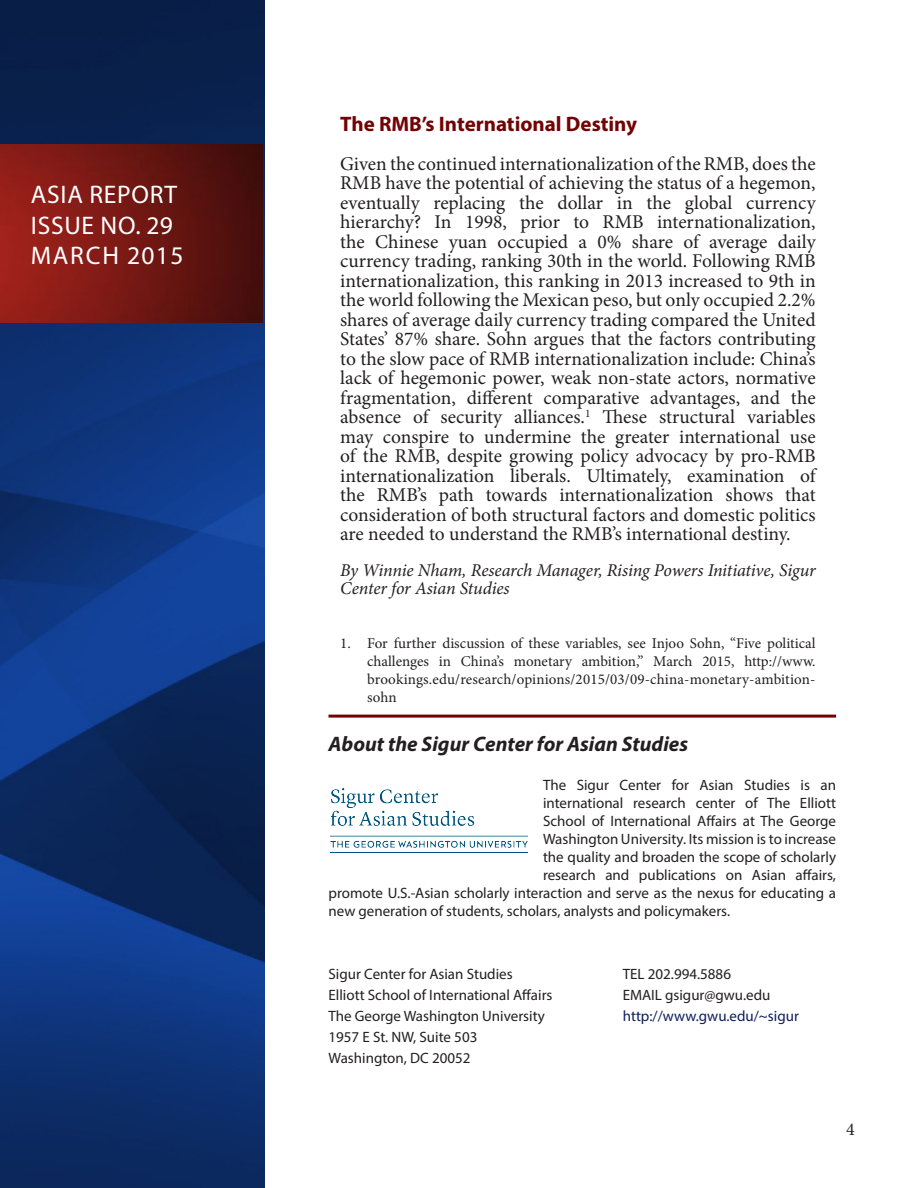
<style>
.page{position:relative;width:918px;height:1188px;background:#fff}
.page>*{position:absolute;margin:0;border:0;box-sizing:border-box;transform-origin:0 0}
.t1{font:25.5px "Myriad Pro";letter-spacing:.03em;color:#fff}
.t2{font:25.5px "Myriad Pro";letter-spacing:.06em;color:#fff}
.t3{font:italic 700 21px "Myriad Pro";color:#231f20}
.t4{font:700 21px "Myriad Pro";color:#720304}
.t5{font:19.5px/19.5px "Minion Pro";color:#231f20;text-align:justify}
.t6{font:italic 18px/18px "Minion Pro";letter-spacing:-.01em;color:#231f20}
.t7{font:18px "Minion Pro";color:#231f20}
.t8{font:15px "Myriad Pro";color:#231f20}
.t9{font:15px/18px "Minion Pro";letter-spacing:.01em;color:#231f20;text-align:justify}
.t10{font:15px "Myriad Pro";color:#0d1e5c}
</style>
<div class="page">
<img style="left:0;top:0;width:265px;height:1188px">
<img style="left:0;top:144px;width:263px;height:178px">
<hr style="left:328px;top:715px;width:508px;height:3px;background:#720304">
<img style="left:330px;top:788px;width:198px;height:65px">
<p class="t1" style="left:31px;top:179px;width:148px">ASIA REPORT</p>
<p class="t1" style="left:31px;top:210px;width:144px">ISSUE NO. 29</p>
<p class="t2" style="left:31px;top:240px;width:154px">MARCH 2015</p>
<p class="t4" style="left:340px;top:110px;width:298px">The RMB’s International Destiny</p>
<p class="t5" style="left:340px;top:154px;width:477px">Given the continued internationalization of the RMB, does the RMB have the potential of achieving the status of a hegemon, eventually replacing the dollar in the global currency hierarchy? In 1998, prior to RMB internationalization, the Chinese yuan occupied a 0% share of average daily currency trading, ranking 30th in the world. Following RMB internationalization, this ranking in 2013 increased to 9th in the world following the Mexican peso, but only occupied 2.2% shares of average daily currency trading compared the United States’ 87% share. Sohn argues that the factors contributing to the slow pace of RMB internationalization include: China’s lack of hegemonic power, weak non-state actors, normative fragmentation, different comparative advantages, and the absence of security alliances.<sup>1</sup> These structural variables may conspire to undermine the greater international use of the RMB, despite growing policy advocacy by pro-RMB internationalization liberals. Ultimately, examination of the RMB’s path towards internationalization shows that consideration of both structural factors and domestic politics are needed to understand the RMB’s international destiny.</p>
<p class="t6" style="left:340px;top:562px;width:477px">By Winnie Nham, Research Manager, Rising Powers Initiative, Sigur<br>Center for Asian Studies</p>
<p class="t9" style="left:367px;top:635px;width:450px;text-indent:-27px">1. For further discussion of these variables, see Injoo Sohn, “Five political challenges in China’s monetary ambition,” March 2015, http://www. brookings.edu/research/opinions/2015/03/09-china-monetary-ambition&shy;sohn</p>
<p class="t3" style="left:328px;top:730px;width:361px">About the Sigur Center for Asian Studies</p>
<p class="t8" style="left:543px;top:775px;width:295px">The Sigur Center for Asian Studies is an</p>
<p class="t8" style="left:543px;top:793px;width:295px">international research center of The Elliott</p>
<p class="t8" style="left:543px;top:811px;width:295px">School of International Affairs at The George</p>
<p class="t8" style="left:543px;top:829px;width:295px">Washington University. Its mission is to increase</p>
<p class="t8" style="left:543px;top:847px;width:295px">the quality and broaden the scope of scholarly</p>
<p class="t8" style="left:543px;top:865px;width:295px">research and publications on Asian affairs,</p>
<p class="t8" style="left:328px;top:883px;width:509px">promote U.S.-Asian scholarly interaction and serve as the nexus for educating a</p>
<p class="t8" style="left:328px;top:901px;width:403px">new generation of students, scholars, analysts and policymakers.</p>
<p class="t8" style="left:328px;top:964px;width:186px">Sigur Center for Asian Studies</p>
<p class="t8" style="left:328px;top:985px;width:226px">Elliott School of International Affairs</p>
<p class="t8" style="left:328px;top:1006px;width:218px">The George Washington University</p>
<p class="t8" style="left:328px;top:1027px;width:150px">1957 E St. NW, Suite 503</p>
<p class="t8" style="left:328px;top:1048px;width:143px">Washington, DC 20052</p>
<p class="t8" style="left:623px;top:965px;width:110px">TEL 202.994.5886</p>
<p class="t8" style="left:623px;top:986px;width:149px">EMAIL gsigur@gwu.edu</p>
<p class="t10" style="left:623px;top:1007px;width:178px">http://www.gwu.edu/~sigur</p>
<p class="t7" style="left:846px;top:1117px;width:10px">4</p>
</div>
